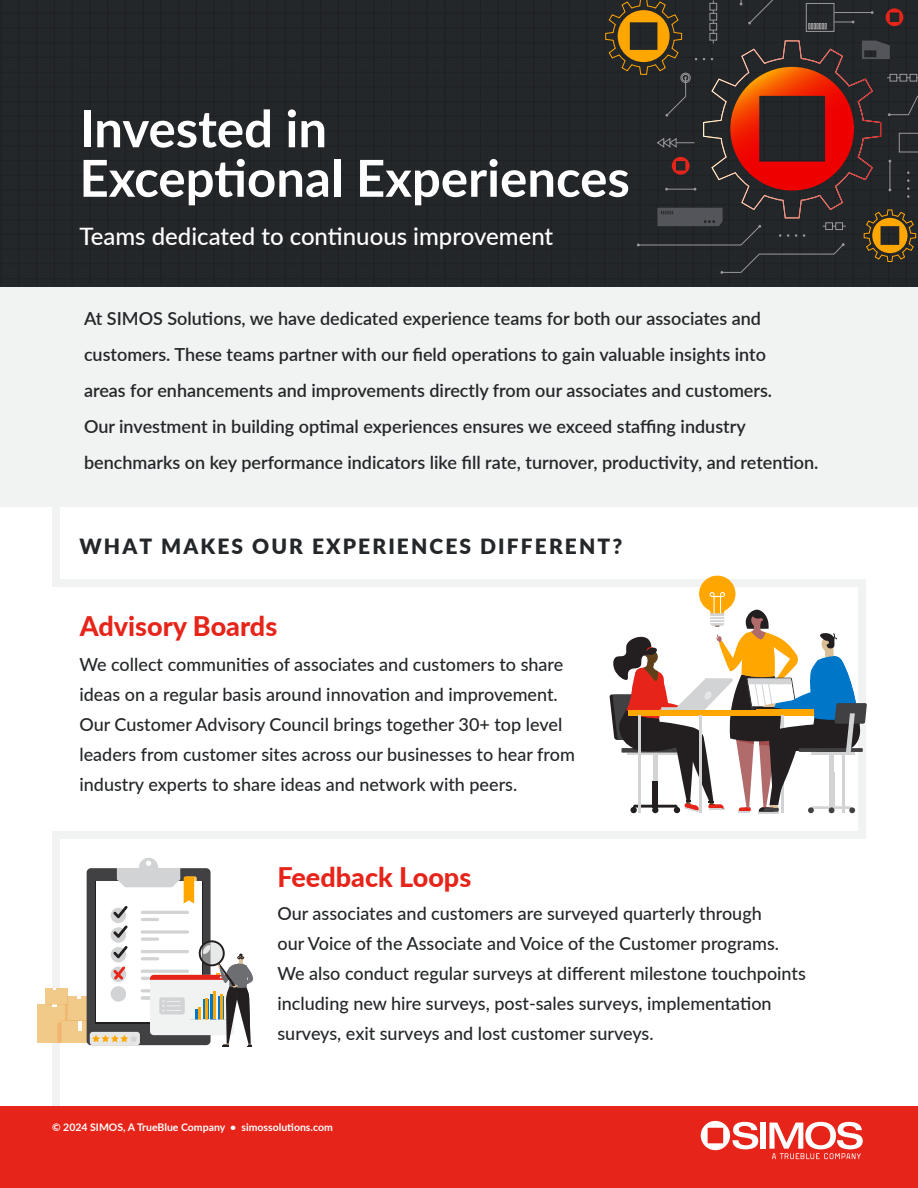
<style>
.page{position:relative;width:918px;height:1188px;background:#fff}
.page>*{position:absolute;margin:0;border:0;box-sizing:border-box;transform-origin:0 0}
.t1{font:700 51px/49.5px "Lato";color:#fff}
.t2{font:800 27px "Lato";color:#e72419}
.t3{font:500 24px "Lato";color:#fff}
.t4{font:900 21px "Lato";letter-spacing:.1em;color:#242729}
.t5{font:500 18px/30px "Lato";color:#242729}
.t6{font:600 18px/36px "Lato";color:#242729}
.t7{font:700 10.5px "Lato";color:#fff}
</style>
<div class="page">
<div style="left:0;top:246px;width:918px;height:261px;background:#f1f2f2"></div>
<div style="left:52px;top:831px;width:7px;height:301px;background:#f1f2f2"></div>
<div style="left:52px;top:365px;width:7px;height:221px;background:#f1f2f2"></div>
<div style="left:859px;top:579px;width:7px;height:259px;background:#f1f2f2"></div>
<div style="left:52px;top:579px;width:814px;height:7px;background:#f1f2f2"></div>
<div style="left:52px;top:831px;width:813px;height:8px;background:#f1f2f2"></div>
<div style="left:0;top:1107px;width:918px;height:81px;background:#e72419"></div>
<div style="left:761px;top:1123px;width:5px;height:26px;background:#fff"></div>
<svg style="left:701px;top:1121px;width:57px;height:29px"></svg>
<svg style="left:769px;top:1122px;width:94px;height:37px"></svg>
<div style="left:0;top:0;width:918px;height:285px;background:#24272a"></div>
<svg style="left:605px;top:0;width:313px;height:274px;background:#432d28"></svg>
<svg style="left:609px;top:575px;width:258px;height:238px"></svg>
<div style="left:37px;top:1004px;width:34px;height:38px;background:#f1ca89"></div>
<div style="left:45px;top:988px;width:22px;height:16px;background:#f1ca89"></div>
<div style="left:87px;top:868px;width:124px;height:177px;background:#414042;border-radius:4px"></div>
<div style="left:96px;top:881px;width:105px;height:140px;background:#fff"></div>
<hr style="left:141px;top:918px;width:18px;height:3px;background:#d1d3d4;border-radius:2px">
<hr style="left:141px;top:930px;width:48px;height:4px;background:#dadcdd;border-radius:2px">
<hr style="left:141px;top:938px;width:18px;height:3px;background:#d1d3d4;border-radius:2px">
<hr style="left:141px;top:950px;width:48px;height:3px;background:#d1d3d4;border-radius:2px">
<hr style="left:141px;top:957px;width:18px;height:3px;background:#d1d3d4;border-radius:2px">
<hr style="left:141px;top:970px;width:48px;height:3px;background:#d1d3d4;border-radius:2px">
<hr style="left:141px;top:977px;width:18px;height:3px;background:#d1d3d4;border-radius:2px">
<hr style="left:141px;top:989px;width:48px;height:3px;background:#d1d3d4;border-radius:2px">
<div style="left:111px;top:908px;width:15px;height:15px;background:#d1d3d4;border-radius:50%"></div>
<div style="left:111px;top:927px;width:15px;height:16px;background:#d1d3d4;border-radius:50%"></div>
<svg style="left:113px;top:925px;width:15px;height:13px"></svg>
<div style="left:111px;top:947px;width:15px;height:15px;background:#d1d3d4;border-radius:50%"></div>
<div style="left:111px;top:967px;width:15px;height:15px;background:#d1d3d4;border-radius:50%"></div>
<svg style="left:113px;top:946px;width:15px;height:12px"></svg>
<hr style="left:141px;top:996px;width:18px;height:4px;background:#d1d3d4;border-radius:2px">
<div style="left:111px;top:986px;width:15px;height:16px;background:#d1d3d4;border-radius:50%"></div>
<svg style="left:113px;top:858px;width:84px;height:60px"></svg>
<svg style="left:113px;top:966px;width:12px;height:14px"></svg>
<svg style="left:150px;top:939px;width:103px;height:108px"></svg>
<div style="left:90px;top:1032px;width:50px;height:13px;background:#e6e6e6;border-radius:3px"></div>
<svg style="left:46px;top:996px;width:92px;height:46px"></svg>
<h1 class="t1" style="left:79px;top:102px;width:552px">Invested in<br>Exceptional Experiences</h1>
<h3 class="t3" style="left:79px;top:219px;width:475px">Teams dedicated to continuous improvement</h3>
<p class="t6" style="left:84px;top:300px;width:736px">At SIMOS Solutions, we have dedicated experience teams for both our associates and customers. These teams partner with our field operations to gain valuable insights into<br>areas for enhancements and improvements directly from our associates and customers.<br>Our investment in building optimal experiences ensures we exceed staffing industry benchmarks on key performance indicators like fill rate, turnover, productivity, and retention.</p>
<p class="t4" style="left:79px;top:530px;width:544px">WHAT MAKES OUR EXPERIENCES DIFFERENT?</p>
<h2 class="t2" style="left:80px;top:606px;width:199px">Advisory Boards</h2>
<p class="t5" style="left:79px;top:648px;width:497px">We collect communities of associates and customers to share ideas on a regular basis around innovation and improvement.<br>Our Customer Advisory Council brings together 30+ top level leaders from customer sites across our businesses to hear from industry experts to share ideas and network with peers.</p>
<h2 class="t2" style="left:277px;top:857px;width:195px">Feedback Loops</h2>
<p class="t5" style="left:277px;top:897px;width:530px">Our associates and customers are surveyed quarterly through<br>our Voice of the Associate and Voice of the Customer programs.<br>We also conduct regular surveys at different milestone touchpoints including new hire surveys, post-sales surveys, implementation surveys, exit surveys and lost customer surveys.</p>
<p class="t7" style="left:52px;top:1119px;width:282px">© 2024 SIMOS, A TrueBlue Company • simossolutions.com</p>
</div>
